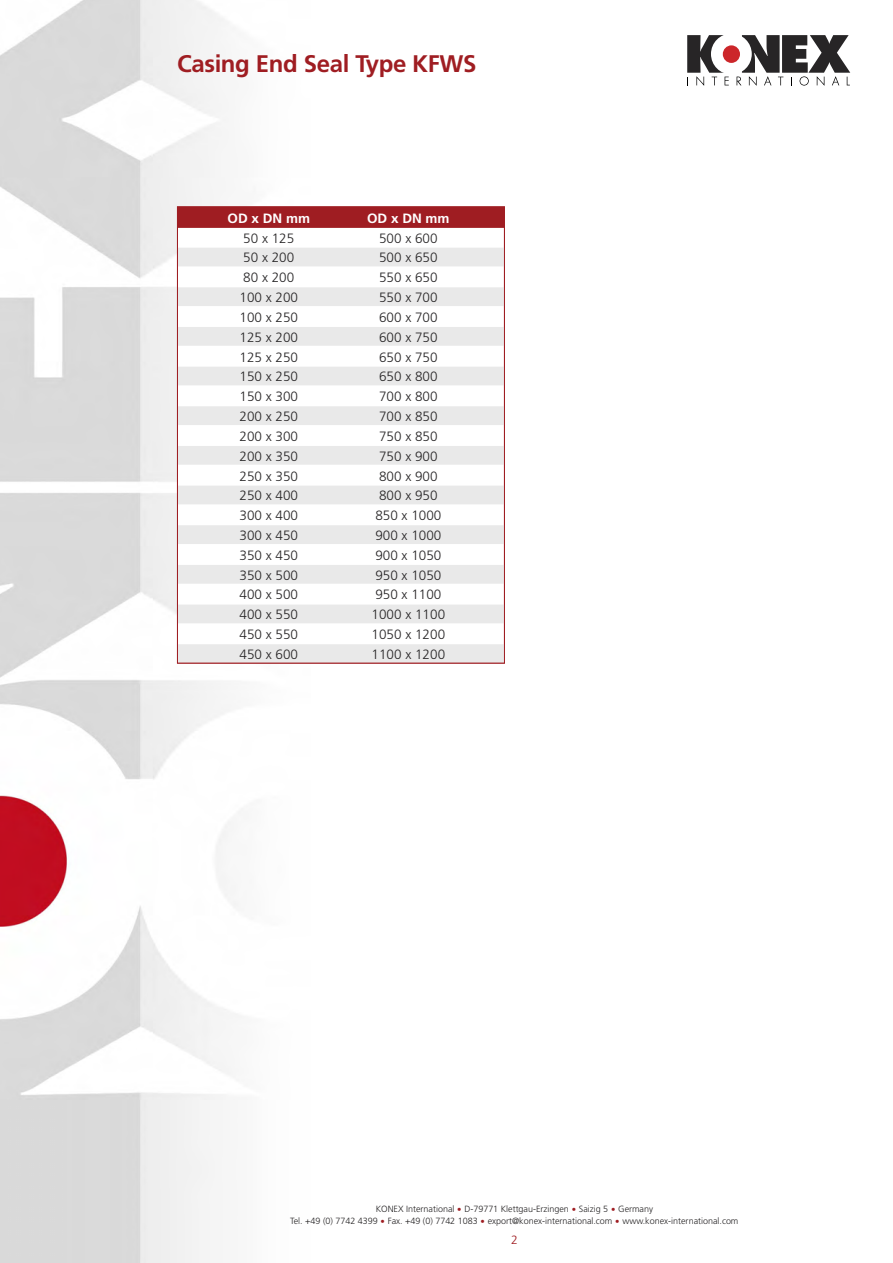
<style>
.page{position:relative;width:893px;height:1263px;background:#fff}
.page>*{position:absolute;margin:0;border:0;box-sizing:border-box;transform-origin:0 0}
.t1{font:700 24px "Frutiger";letter-spacing:-.015em;color:#9f1d22}
.t2{font:300 13.5px "Frutiger";color:#272526}
.t3{font:700 13.5px "Frutiger";color:#fff}
.t4{font:300 12px "Frutiger";color:#9f1d22}
.t5{font:300 9px "Frutiger";letter-spacing:-.005em;color:#272526}
.s1{font-family:"Lucida Grande";font-weight:400;color:#9f1d22}
</style>
<div class="page">
<svg style="left:687px;top:35px;width:42px;height:51px"></svg>
<svg style="left:737px;top:35px;width:113px;height:51px"></svg>
<div style="left:711px;top:34px;width:41px;height:40px;background:#fff;border-radius:50%"></div>
<div style="left:723px;top:45px;width:17px;height:18px;background:#cc262a;border-radius:50%"></div>
<img style="left:0;top:0;width:310px;height:1263px">
<div style="left:178px;top:207px;width:326px;height:456px;background:#fff"></div>
<div style="left:177px;top:207px;width:328px;height:21px;background:#9f1d22"></div>
<div style="left:177px;top:248px;width:328px;height:18px;background:#e9e9e9"></div>
<div style="left:177px;top:287px;width:328px;height:19px;background:#e9e9e9"></div>
<div style="left:177px;top:327px;width:328px;height:19px;background:#e9e9e9"></div>
<div style="left:177px;top:367px;width:328px;height:18px;background:#e9e9e9"></div>
<div style="left:177px;top:406px;width:328px;height:19px;background:#e9e9e9"></div>
<div style="left:177px;top:446px;width:328px;height:19px;background:#e9e9e9"></div>
<div style="left:177px;top:486px;width:328px;height:18px;background:#e9e9e9"></div>
<div style="left:177px;top:525px;width:328px;height:19px;background:#e9e9e9"></div>
<div style="left:177px;top:565px;width:328px;height:19px;background:#e9e9e9"></div>
<div style="left:177px;top:605px;width:328px;height:18px;background:#e9e9e9"></div>
<div style="left:177px;top:644px;width:328px;height:19px;background:#e9e9e9"></div>
<div style="left:177px;top:207px;width:328px;height:456px;border:1px solid #9f1d22"></div>
<p class="t1" style="left:177px;top:54px;width:301px">Casing End Seal Type KFWS</p>
<p class="t3" style="left:228px;top:213px;width:84px">OD x DN mm</p>
<p class="t3" style="left:367px;top:213px;width:84px">OD x DN mm</p>
<p class="t2" style="left:243px;top:232px;width:53px">50 x 125</p>
<p class="t2" style="left:379px;top:232px;width:60px">500 x 600</p>
<p class="t2" style="left:243px;top:252px;width:53px">50 x 200</p>
<p class="t2" style="left:379px;top:252px;width:60px">500 x 650</p>
<p class="t2" style="left:243px;top:272px;width:53px">80 x 200</p>
<p class="t2" style="left:379px;top:272px;width:60px">550 x 650</p>
<p class="t2" style="left:240px;top:292px;width:60px">100 x 200</p>
<p class="t2" style="left:379px;top:292px;width:60px">550 x 700</p>
<p class="t2" style="left:240px;top:312px;width:60px">100 x 250</p>
<p class="t2" style="left:379px;top:312px;width:60px">600 x 700</p>
<p class="t2" style="left:240px;top:332px;width:60px">125 x 200</p>
<p class="t2" style="left:379px;top:332px;width:60px">600 x 750</p>
<p class="t2" style="left:240px;top:351px;width:60px">125 x 250</p>
<p class="t2" style="left:379px;top:351px;width:60px">650 x 750</p>
<p class="t2" style="left:240px;top:371px;width:60px">150 x 250</p>
<p class="t2" style="left:379px;top:371px;width:60px">650 x 800</p>
<p class="t2" style="left:240px;top:391px;width:60px">150 x 300</p>
<p class="t2" style="left:379px;top:391px;width:60px">700 x 800</p>
<p class="t2" style="left:240px;top:411px;width:60px">200 x 250</p>
<p class="t2" style="left:379px;top:411px;width:60px">700 x 850</p>
<p class="t2" style="left:240px;top:431px;width:60px">200 x 300</p>
<p class="t2" style="left:379px;top:431px;width:60px">750 x 850</p>
<p class="t2" style="left:240px;top:451px;width:60px">200 x 350</p>
<p class="t2" style="left:379px;top:451px;width:60px">750 x 900</p>
<p class="t2" style="left:240px;top:470px;width:60px">250 x 350</p>
<p class="t2" style="left:379px;top:470px;width:60px">800 x 900</p>
<p class="t2" style="left:240px;top:490px;width:60px">250 x 400</p>
<p class="t2" style="left:379px;top:490px;width:60px">800 x 950</p>
<p class="t2" style="left:240px;top:510px;width:60px">300 x 400</p>
<p class="t2" style="left:375px;top:510px;width:68px">850 x 1000</p>
<p class="t2" style="left:240px;top:530px;width:60px">300 x 450</p>
<p class="t2" style="left:375px;top:530px;width:68px">900 x 1000</p>
<p class="t2" style="left:240px;top:550px;width:60px">350 x 450</p>
<p class="t2" style="left:375px;top:550px;width:68px">900 x 1050</p>
<p class="t2" style="left:240px;top:569px;width:60px">350 x 500</p>
<p class="t2" style="left:375px;top:569px;width:68px">950 x 1050</p>
<p class="t2" style="left:240px;top:589px;width:60px">400 x 500</p>
<p class="t2" style="left:375px;top:589px;width:68px">950 x 1100</p>
<p class="t2" style="left:240px;top:609px;width:60px">400 x 550</p>
<p class="t2" style="left:372px;top:609px;width:75px">1000 x 1100</p>
<p class="t2" style="left:240px;top:629px;width:60px">450 x 550</p>
<p class="t2" style="left:372px;top:629px;width:75px">1050 x 1200</p>
<p class="t2" style="left:240px;top:649px;width:60px">450 x 600</p>
<p class="t2" style="left:372px;top:649px;width:75px">1100 x 1200</p>
<p class="t5" style="left:376px;top:1205px;width:279px">KONEX International <span class="s1">•</span> D-79771 Klettgau-Erzingen <span class="s1">•</span> Saizig 5 <span class="s1">•</span> Germany</p>
<p class="t5" style="left:290px;top:1217px;width:450px">Tel. +49 (0) 7742 4399 <span class="s1">•</span> Fax. +49 (0) 7742 1083 <span class="s1">•</span> export@konex-international.com <span class="s1">•</span> www.konex-international.com</p>
<p class="t4" style="left:511px;top:1235px;width:8px">2</p>
</div>
